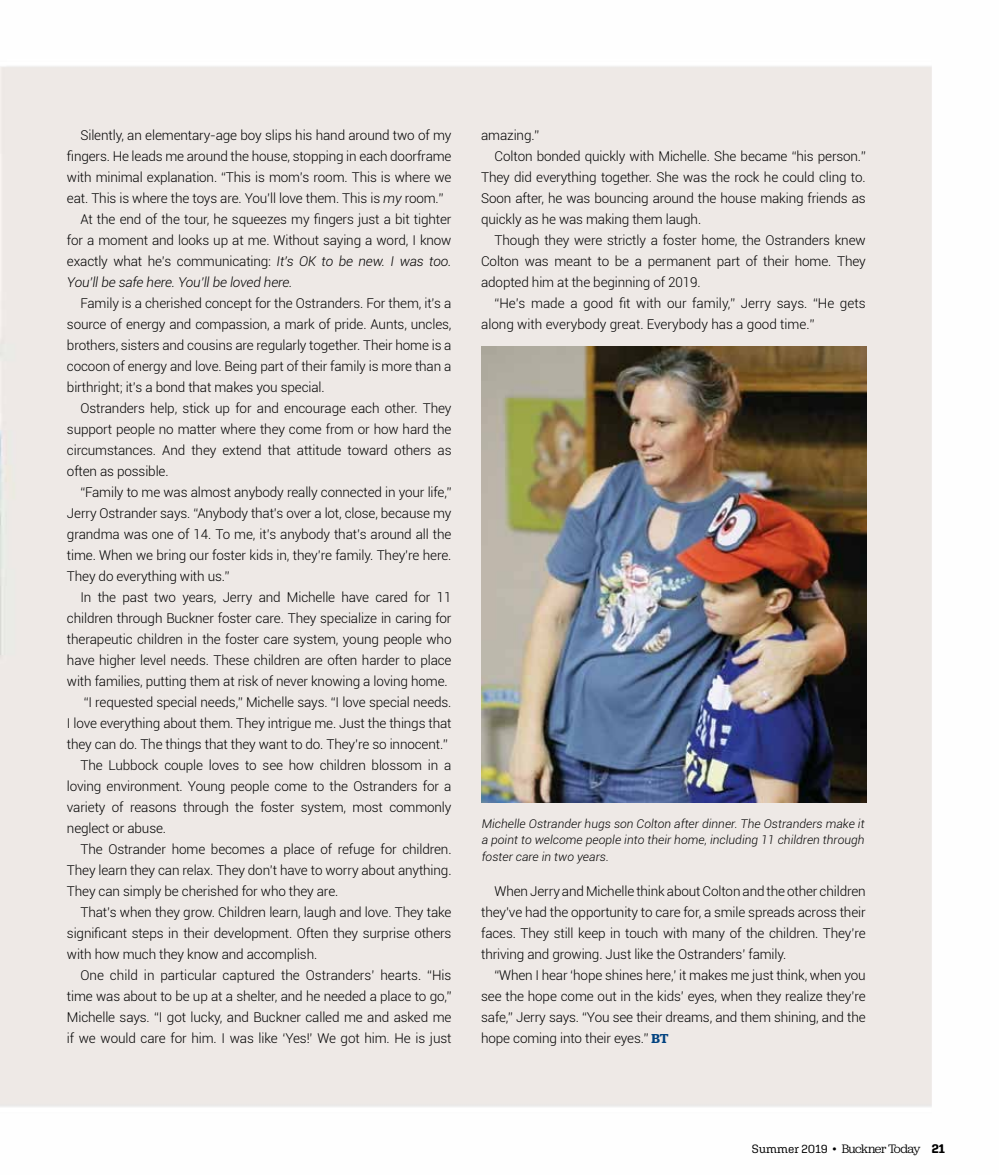
<style>
.page{position:relative;width:999px;height:1175px;background:#fff}
.page>*{position:absolute;margin:0;border:0;box-sizing:border-box;transform-origin:0 0}
.t1{font:300 13.5px/21px "Roboto";letter-spacing:-.01em;color:#000;text-align:justify}
.t2{font:italic 300 13.5px "Roboto";letter-spacing:-.01em;color:#000}
.t3{font:12.75px "Jubilat";letter-spacing:-.05em;color:#000}
.t4{font:italic 300 12px/16.5px "Roboto";letter-spacing:.005em;color:#000;text-align:justify}
.s1{font-style:italic}
.s2{font-family:"Jubilat";font-weight:600;color:#004280}
.s3{font-family:"Aglet Slab";font-size:12px}
.s4{font-family:"Aglet Slab"}
.s5{font-family:"Aglet Slab";font-weight:700}
</style>
<div class="page">
<div style="left:0;top:66px;width:932px;height:1041px;background:#eee9e6"></div>
<img style="left:482px;top:347px;width:384px;height:455px">
<p class="t1" style="left:80px;top:124px;width:373px">Silently, an elementary-age boy slips his hand around two of my</p>
<p class="t1" style="left:67px;top:145px;width:386px">fingers. He leads me around the house, stopping in each doorframe</p>
<p class="t1" style="left:67px;top:166px;width:386px">with minimal explanation. “This is mom’s room. This is where we</p>
<p class="t1" style="left:67px;top:187px;width:378px">eat. This is where the toys are. You’ll love them. This is <span class="s1">my</span> room.”</p>
<p class="t1" style="left:80px;top:208px;width:373px">At the end of the tour, he squeezes my fingers just a bit tighter</p>
<p class="t1" style="left:67px;top:229px;width:386px">for a moment and looks up at me. Without saying a word, I know</p>
<p class="t1" style="left:67px;top:250px;width:386px">exactly what he’s communicating: <span class="s1">It’s OK to be new. I was too.</span></p>
<p class="t2" style="left:67px;top:272px;width:227px">You’ll be safe here. You’ll be loved here.</p>
<p class="t1" style="left:67px;top:292px;width:386px;text-indent:14px">Family is a cherished concept for the Ostranders. For them, it’s a source of energy and compassion, a mark of pride. Aunts, uncles, brothers, sisters and cousins are regularly together. Their home is a cocoon of energy and love. Being part of their family is more than a birthright; it’s a bond that makes you special.</p>
<p class="t1" style="left:67px;top:397px;width:386px;text-indent:14px">Ostranders help, stick up for and encourage each other. They support people no matter where they come from or how hard the circumstances. And they extend that attitude toward others as often as possible.</p>
<p class="t1" style="left:67px;top:481px;width:386px;text-indent:14px">“Family to me was almost anybody really connected in your life,” Jerry Ostrander says. “Anybody that’s over a lot, close, because my grandma was one of 14. To me, it’s anybody that’s around all the time. When we bring our foster kids in, they’re family. They’re here.<br>They do everything with us.”</p>
<p class="t1" style="left:80px;top:586px;width:373px">In the past two years, Jerry and Michelle have cared for 11</p>
<p class="t1" style="left:67px;top:607px;width:386px">children through Buckner foster care. They specialize in caring for</p>
<p class="t1" style="left:67px;top:628px;width:386px">therapeutic children in the foster care system, young people who</p>
<p class="t1" style="left:67px;top:649px;width:386px">have higher level needs. These children are often harder to place</p>
<p class="t1" style="left:67px;top:670px;width:382px">with families, putting them at risk of never knowing a loving home.</p>
<p class="t1" style="left:84px;top:691px;width:369px">“I requested special needs,” Michelle says. “I love special needs.</p>
<p class="t1" style="left:67px;top:712px;width:386px">I love everything about them. They intrigue me. Just the things that</p>
<p class="t1" style="left:67px;top:733px;width:382px">they can do. The things that they want to do. They’re so innocent.”</p>
<p class="t1" style="left:80px;top:754px;width:373px">The Lubbock couple loves to see how children blossom in a</p>
<p class="t1" style="left:67px;top:775px;width:386px">loving environment. Young people come to the Ostranders for a</p>
<p class="t1" style="left:67px;top:796px;width:386px">variety of reasons through the foster system, most commonly</p>
<p class="t1" style="left:67px;top:817px;width:101px">neglect or abuse.</p>
<p class="t1" style="left:80px;top:838px;width:373px">The Ostrander home becomes a place of refuge for children.</p>
<p class="t1" style="left:67px;top:859px;width:386px">They learn they can relax. They don’t have to worry about anything.</p>
<p class="t1" style="left:67px;top:880px;width:273px">They can simply be cherished for who they are.</p>
<p class="t1" style="left:80px;top:901px;width:373px">That’s when they grow. Children learn, laugh and love. They take</p>
<p class="t1" style="left:67px;top:922px;width:386px">significant steps in their development. Often they surprise others</p>
<p class="t1" style="left:67px;top:943px;width:252px">with how much they know and accomplish.</p>
<p class="t1" style="left:80px;top:964px;width:372px">One child in particular captured the Ostranders’ hearts. “His</p>
<p class="t1" style="left:67px;top:985px;width:386px">time was about to be up at a shelter, and he needed a place to go,”</p>
<p class="t1" style="left:67px;top:1006px;width:386px">Michelle says. “I got lucky, and Buckner called me and asked me</p>
<p class="t1" style="left:67px;top:1027px;width:386px">if we would care for him. I was like ‘Yes!’ We got him. He is just</p>
<p class="t1" style="left:481px;top:124px;width:60px">amazing.”</p>
<p class="t1" style="left:495px;top:145px;width:373px">Colton bonded quickly with Michelle. She became “his person.”</p>
<p class="t1" style="left:481px;top:166px;width:386px">They did everything together. She was the rock he could cling to.</p>
<p class="t1" style="left:481px;top:187px;width:386px">Soon after, he was bouncing around the house making friends as</p>
<p class="t1" style="left:481px;top:208px;width:222px">quickly as he was making them laugh.</p>
<p class="t1" style="left:495px;top:229px;width:373px">Though they were strictly a foster home, the Ostranders knew</p>
<p class="t1" style="left:481px;top:250px;width:386px">Colton was meant to be a permanent part of their home. They</p>
<p class="t1" style="left:481px;top:271px;width:221px">adopted him at the beginning of 2019.</p>
<p class="t1" style="left:495px;top:292px;width:373px">“He’s made a good fit with our family,” Jerry says. “He gets</p>
<p class="t1" style="left:481px;top:313px;width:335px">along with everybody great. Everybody has a good time.”</p>
<p class="t4" style="left:482px;top:814px;width:384px">Michelle Ostrander hugs son Colton after dinner. The Ostranders make it a point to welcome people into their home, including 11 children through foster care in two years.</p>
<p class="t1" style="left:481px;top:880px;width:386px;text-indent:14px">When Jerry and Michelle think about Colton and the other children they’ve had the opportunity to care for, a smile spreads across their faces. They still keep in touch with many of the children. They’re thriving and growing. Just like the Ostranders’ family.</p>
<p class="t1" style="left:481px;top:964px;width:386px;text-indent:14px">“When I hear ‘hope shines here,’ it makes me just think, when you see the hope come out in the kids’ eyes, when they realize they’re safe,” Jerry says. “You see their dreams, and them shining, and the hope coming into their eyes.” <span class="s2">BT</span></p>
<p class="t3" style="left:752px;top:1141px;width:195px"><span class="s3">Summer 2019</span> <span class="s4">•</span> Buckner Today <span class="s5">21</span></p>
</div>
